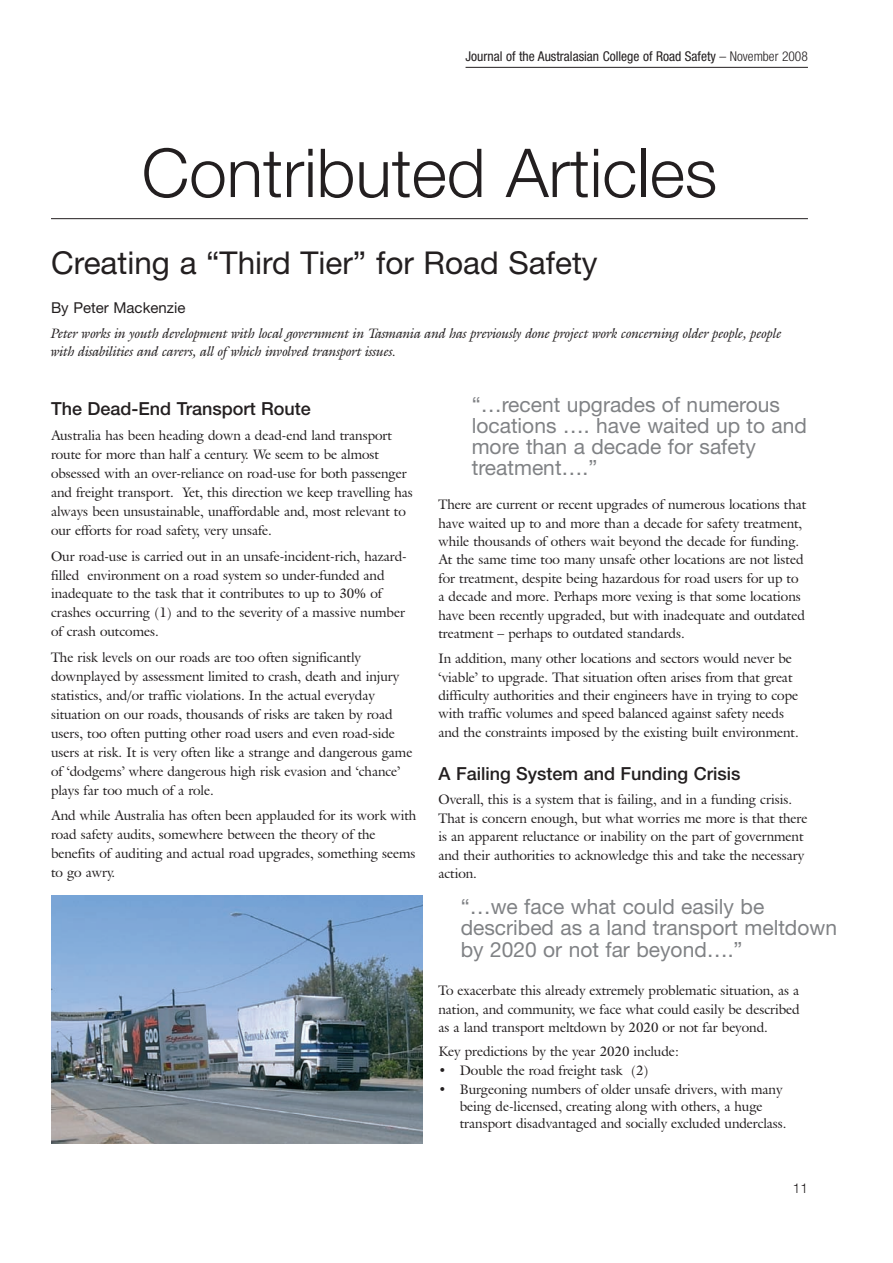
<style>
.page{position:relative;width:893px;height:1263px;background:#fff}
.page>*{position:absolute;margin:0;border:0;box-sizing:border-box;transform-origin:0 0}
.t1{font:300 67.5px "Helvetica Neue LT";color:#231f20}
.t2{font:31.5px "Helvetica Neue LT";color:#231f20}
.t3{font:21px/21px "Helvetica Neue LT";color:#808285}
.t4{font:500 18px "Helvetica Neue LT";color:#231f20}
.t5{font:15px "Helvetica Neue LT";color:#231f20}
.t6{font:13.5px/18.9px "Galliard IT Cby BT";color:#231f20}
.t7{font:italic 13.5px/18px "Galliard IT Cby BT";color:#231f20}
.t8{font:condensed 13.5px "Helvetica Neue LT";color:#231f20}
.t9{font:300 13.5px "Helvetica Neue LT";color:#231f20}
.s1{font-weight:300}
</style>
<div class="page">
<hr style="left:466px;top:67px;width:342px;height:1px;background:#231f20">
<hr style="left:51px;top:218px;width:757px;height:1px;background:#231f20">
<img style="left:51px;top:896px;width:372px;height:248px">
<p class="t8" style="left:466px;top:51px;width:344px">Journal of the Australasian College of Road Safety <span class="s1">– November 2008</span></p>
<h1 class="t1" style="left:142px;top:149px;width:577px">Contributed Articles</h1>
<h2 class="t2" style="left:51px;top:252px;width:548px">Creating a “Third Tier” for Road Safety</h2>
<p class="t5" style="left:51px;top:303px;width:136px">By Peter Mackenzie</p>
<p class="t7" style="left:51px;top:324px;width:732px">Peter works in youth development with local government in Tasmania and has previously done project work concerning older people, people with disabilities and carers, all of which involved transport issues.</p>
<h3 class="t3" style="left:472px;top:396px;width:337px">“…recent upgrades of numerous locations …. have waited up to and more than a decade for safety treatment….”</h3>
<h3 class="t4" style="left:51px;top:402px;width:261px">The Dead-End Transport Route</h3>
<p class="t6" style="left:51px;top:426px;width:363px">Australia has been heading down a dead-end land transport route for more than half a century. We seem to be almost obsessed with an over-reliance on road-use for both passenger and freight transport. Yet, this direction we keep travelling has always been unsustainable, unaffordable and, most relevant to our efforts for road safety, very unsafe.</p>
<p class="t6" style="left:51px;top:546px;width:357px">Our road-use is carried out in an unsafe-incident-rich, hazard&shy;filled environment on a road system so under-funded and inadequate to the task that it contributes to up to 30% of crashes occurring (1) and to the severity of a massive number of crash outcomes.</p>
<p class="t6" style="left:51px;top:648px;width:363px">The risk levels on our roads are too often significantly downplayed by assessment limited to crash, death and injury statistics, and/or traffic violations. In the actual everyday situation on our roads, thousands of risks are taken by road users, too often putting other road users and even road-side users at risk. It is very often like a strange and dangerous game of ‘dodgems’ where dangerous high risk evasion and ‘chance’ plays far too much of a role.</p>
<p class="t6" style="left:51px;top:806px;width:367px">And while Australia has often been applauded for its work with road safety audits, somewhere between the theory of the benefits of auditing and actual road upgrades, something seems to go awry.</p>
<p class="t6" style="left:438px;top:495px;width:369px;line-height:18.5px">There are current or recent upgrades of numerous locations that have waited up to and more than a decade for safety treatment, while thousands of others wait beyond the decade for funding.<br>At the same time too many unsafe other locations are not listed for treatment, despite being hazardous for road users for up to a decade and more. Perhaps more vexing is that some locations have been recently upgraded, but with inadequate and outdated treatment – perhaps to outdated standards.</p>
<p class="t6" style="left:438px;top:649px;width:362px;line-height:18.5px">In addition, many other locations and sectors would never be ‘viable’ to upgrade. That situation often arises from that great difficulty authorities and their engineers have in trying to cope with traffic volumes and speed balanced against safety needs and the constraints imposed by the existing built environment.</p>
<h3 class="t4" style="left:438px;top:767px;width:303px">A Failing System and Funding Crisis</h3>
<p class="t6" style="left:438px;top:790px;width:370px;line-height:18.5px">Overall, this is a system that is failing, and in a funding crisis.<br>That is concern enough, but what worries me more is that there is an apparent reluctance or inability on the part of government and their authorities to acknowledge this and take the necessary action.</p>
<h3 class="t3" style="left:461px;top:898px;width:378px">“…we face what could easily be described as a land transport meltdown by 2020 or not far beyond….”</h3>
<p class="t6" style="left:438px;top:981px;width:363px;line-height:18.5px;text-align:justify">To exacerbate this already extremely problematic situation, as a nation, and community, we face what could easily be described as a land transport meltdown by 2020 or not far beyond.</p>
<p class="t6" style="left:438px;top:1041px;width:242px">Key predictions by the year 2020 include:</p>
<p class="t6" style="left:438px;top:1060px;width:212px">• Double the road freight task (2)</p>
<p class="t6" style="left:460px;top:1080px;width:328px;line-height:17px;text-indent:-21px">• Burgeoning numbers of older unsafe drivers, with many being de-licensed, creating along with others, a huge transport disadvantaged and socially excluded underclass.</p>
<p class="t9" style="left:793px;top:1184px;width:17px">11</p>
</div>
